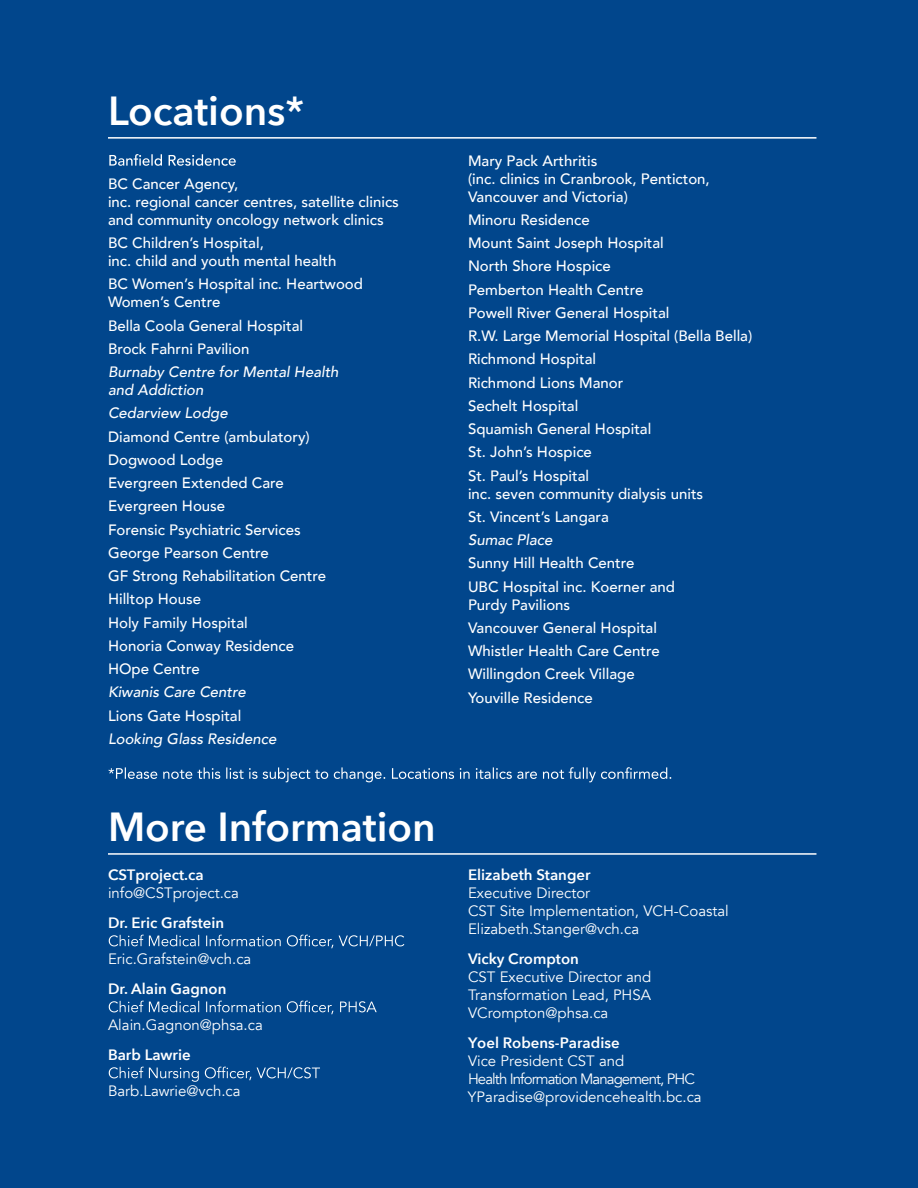
<style>
.page{position:relative;width:918px;height:1188px;background:#01468c}
.page>*{position:absolute;margin:0;border:0;box-sizing:border-box;transform-origin:0 0}
.t1{font:600 40.5px "Avenir Next";color:#fff}
.t2{font:500 15px/23.2px "Avenir";color:#fff}
.t3{font:15px/18px "Avenir";color:#fff}
.t4{font:italic 500 15px/18px "Avenir";color:#fff}
.t5{font:600 15px "Avenir Next";color:#fff}
</style>
<div class="page">
<hr style="left:108px;top:137px;width:708px;height:2px;background:#fff">
<svg style="left:109px;top:154px;width:127px;height:12px"></svg>
<svg style="left:108px;top:767px;width:563px;height:15px"></svg>
<hr style="left:108px;top:853px;width:708px;height:2px;background:#fff">
<svg style="left:109px;top:935px;width:295px;height:13px"></svg>
<svg style="left:109px;top:1001px;width:268px;height:13px"></svg>
<svg style="left:109px;top:1067px;width:211px;height:15px"></svg>
<h1 class="t1" style="left:108px;top:76px;width:198px">Locations*</h1>
<p class="t2" style="left:108px;top:174px;width:292px;line-height:18px">BC Cancer Agency,<br>inc. regional cancer centres, satellite clinics and community oncology network clinics</p>
<p class="t2" style="left:108px;top:233px;width:230px;line-height:18px">BC Children’s Hospital,<br>inc. child and youth mental health</p>
<p class="t2" style="left:108px;top:274px;width:256px;line-height:18px">BC Women’s Hospital inc. Heartwood<br>Women’s Centre</p>
<p class="t2" style="left:108px;top:313px;width:197px">Bella Coola General Hospital<br>Brock Fahrni Pavilion</p>
<p class="t4" style="left:108px;top:363px;width:232px">Burnaby Centre for Mental Health and Addiction</p>
<p class="t4" style="left:108px;top:404px;width:121px">Cedarview Lodge</p>
<p class="t2" style="left:108px;top:424px;width:220px">Diamond Centre (ambulatory)<br>Dogwood Lodge<br>Evergreen Extended Care<br>Evergreen House<br>Forensic Psychiatric Services<br>George Pearson Centre<br>GF Strong Rehabilitation Centre<br>Hilltop House<br>Holy Family Hospital<br>Honoria Conway Residence<br>HOpe Centre</p>
<p class="t4" style="left:108px;top:683px;width:139px">Kiwanis Care Centre</p>
<p class="t2" style="left:108px;top:703px;width:135px">Lions Gate Hospital</p>
<p class="t4" style="left:108px;top:730px;width:170px">Looking Glass Residence</p>
<h1 class="t1" style="left:108px;top:792px;width:329px">More Information</h1>
<p class="t5" style="left:108px;top:862px;width:97px">CSTproject.ca</p>
<p class="t3" style="left:108px;top:884px;width:132px">info@CSTproject.ca</p>
<p class="t5" style="left:108px;top:910px;width:118px">Dr. Eric Grafstein</p>
<p class="t3" style="left:108px;top:950px;width:145px">Eric.Grafstein@vch.ca</p>
<p class="t5" style="left:108px;top:976px;width:120px">Dr. Alain Gagnon</p>
<p class="t3" style="left:108px;top:1016px;width:156px">Alain.Gagnon@phsa.ca</p>
<p class="t5" style="left:108px;top:1042px;width:84px">Barb Lawrie</p>
<p class="t3" style="left:108px;top:1082px;width:134px">Barb.Lawrie@vch.ca</p>
<p class="t2" style="left:468px;top:151px;width:243px;line-height:18px">Mary Pack Arthritis<br>(inc. clinics in Cranbrook, Penticton,<br>Vancouver and Victoria)</p>
<p class="t2" style="left:468px;top:207px;width:286px">Minoru Residence<br>Mount Saint Joseph Hospital<br>North Shore Hospice<br>Pemberton Health Centre<br>Powell River General Hospital<br>R.W. Large Memorial Hospital (Bella Bella)<br>Richmond Hospital<br>Richmond Lions Manor<br>Sechelt Hospital<br>Squamish General Hospital<br>St. John’s Hospice<br>St. Paul’s Hospital</p>
<p class="t2" style="left:468px;top:481px;width:237px">inc. seven community dialysis units<br>St. Vincent’s Langara</p>
<p class="t4" style="left:468px;top:531px;width:86px">Sumac Place</p>
<p class="t2" style="left:468px;top:551px;width:209px">Sunny Hill Health Centre<br>UBC Hospital inc. Koerner and</p>
<p class="t2" style="left:468px;top:592px;width:193px">Purdy Pavilions<br>Vancouver General Hospital<br>Whistler Health Care Centre<br>Willingdon Creek Village<br>Youville Residence</p>
<p class="t5" style="left:468px;top:862px;width:124px">Elizabeth Stanger</p>
<p class="t3" style="left:468px;top:884px;width:262px">Executive Director<br>CST Site Implementation, VCH-Coastal<br>Elizabeth.Stanger@vch.ca</p>
<p class="t5" style="left:468px;top:946px;width:112px">Vicky Crompton</p>
<p class="t3" style="left:468px;top:968px;width:185px;text-align:justify">CST Executive Director and Transformation Lead, PHSA VCrompton@phsa.ca</p>
<p class="t5" style="left:468px;top:1030px;width:153px">Yoel Robens-Paradise</p>
<p class="t3" style="left:468px;top:1052px;width:235px">Vice President CST and<br>Health Information Management, PHC<br>YParadise@providencehealth.bc.ca</p>
</div>
